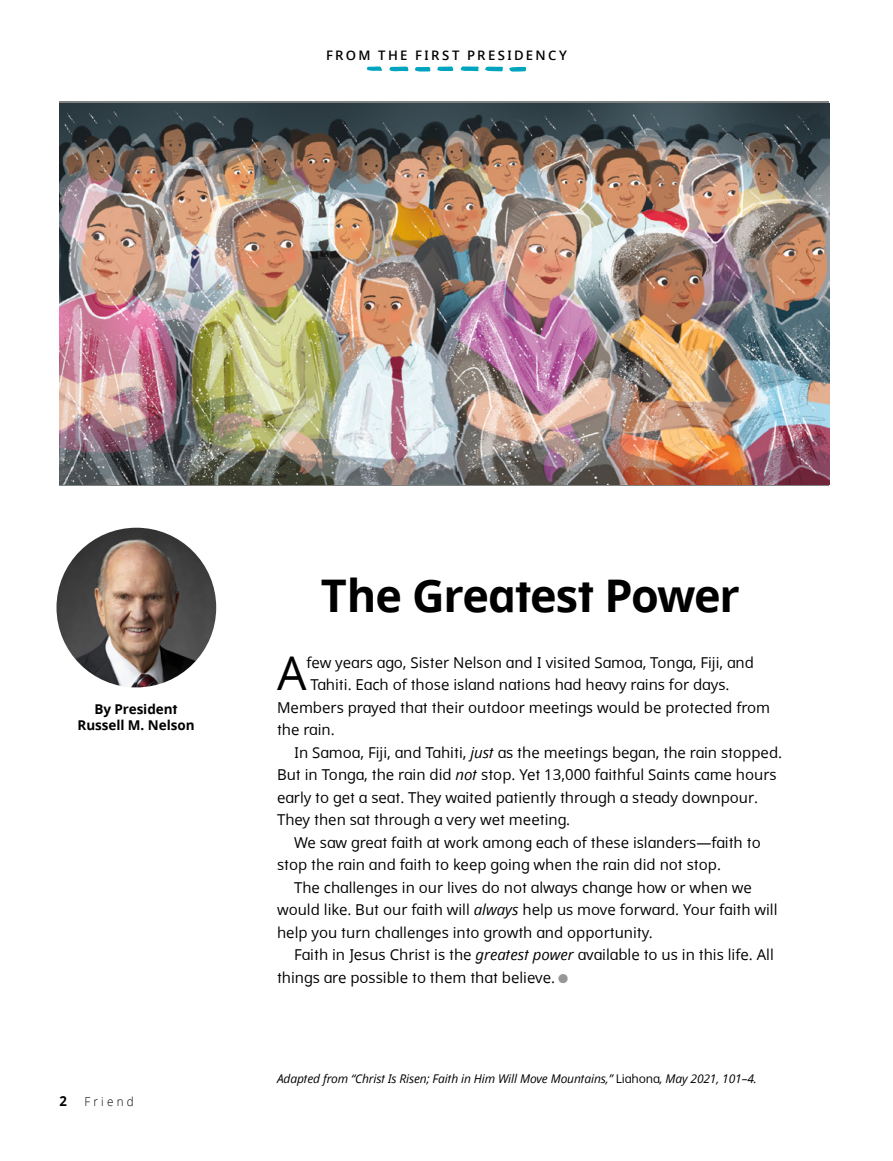
<style>
.page{position:relative;width:893px;height:1161px;background:#fff}
.page>*{position:absolute;margin:0;border:0;box-sizing:border-box;transform-origin:0 0}
.p1_first{font:46.5px "Dots Solidlds Lat";color:#000}
.t1{font:700 45px "Dots Solidlds Lat";letter-spacing:-.03em;color:#000}
.p1{font:15px/22.5px "Dots Solidlds Lat";color:#000}
.p1_first-2{font:15px "Dots Solidlds Lat";color:#000}
.t2{font:700 13.8px "Dots Solidlds Lat";color:#000;scale:.95 1}
.p1_author-name{font:700 13.5px/15.8px "Dots Solidlds Lat";letter-spacing:-.005em;color:#000;text-align:center}
.t3{font:600 13.2px "Dots Solidlds Lat";letter-spacing:.18em;color:#000}
.t4{font:300 12.3px "Dots Solidlds Lat";letter-spacing:.28em;color:#000;scale:.95 1}
.t5{font:italic 12px "Dots Solidlds Lat";letter-spacing:-.01em;color:#000}
.s1{font-style:italic}
.s2{font-family:"Ding P Ilds Dpi";font-size:12.75px;color:#969798}
.s3{font-style:normal}
</style>
<div class="page">
<svg style="left:389px;top:67px;width:19px;height:4px"></svg>
<svg style="left:460px;top:66px;width:19px;height:5px"></svg>
<svg style="left:485px;top:67px;width:18px;height:5px"></svg>
<svg style="left:509px;top:67px;width:17px;height:5px"></svg>
<svg style="left:415px;top:67px;width:15px;height:5px"></svg>
<svg style="left:437px;top:66px;width:16px;height:5px"></svg>
<svg style="left:366px;top:66px;width:16px;height:5px"></svg>
<img style="left:54px;top:525px;width:165px;height:165px;border-radius:83px">
<div style="left:51px;top:522px;width:171px;height:171px;border:5px solid #fff;border-radius:50%"></div>
<img style="left:60px;top:103px;width:769px;height:382px">
<p class="t3" style="left:326px;top:45px;width:242px">FROM THE FIRST PRESIDENCY</p>
<p class="p1_author-name" style="left:78px;top:701px;width:118px">By President<br>Russell M. Nelson</p>
<p class="t2" style="left:60px;top:1090px;width:9px">2</p>
<p class="t4" style="left:84px;top:1092px;width:54px">Friend</p>
<p class="t1" style="left:321px;top:562px;width:421px">The Greatest Power</p>
<p class="p1_first" style="left:277px;top:639px;width:31px">A</p>
<p class="p1_first-2" style="left:306px;top:651px;width:449px">few years ago, Sister Nelson and I visited Samoa, Tonga, Fiji, and</p>
<p class="p1_first-2" style="left:310px;top:674px;width:421px">Tahiti. Each of those island nations had heavy rains for days.</p>
<p class="p1_first-2" style="left:277px;top:696px;width:495px">Members prayed that their outdoor meetings would be protected from</p>
<p class="p1_first-2" style="left:277px;top:719px;width:59px">the rain.</p>
<p class="p1" style="left:277px;top:741px;width:507px;text-indent:17px">In Samoa, Fiji, and Tahiti, <span class="s1">just</span> as the meetings began, the rain stopped.<br>But in Tonga, the rain did <span class="s1">not</span> stop. Yet 13,000 faithful Saints came hours early to get a seat. They waited patiently through a steady downpour.<br>They then sat through a very wet meeting.</p>
<p class="p1" style="left:277px;top:831px;width:485px;text-indent:17px">We saw great faith at work among each of these islanders—faith to stop the rain and faith to keep going when the rain did not stop.</p>
<p class="p1" style="left:277px;top:876px;width:502px;text-indent:17px">The challenges in our lives do not always change how or when we would like. But our faith will <span class="s1">always</span> help us move forward. Your faith will help you turn challenges into growth and opportunity.</p>
<p class="p1" style="left:277px;top:943px;width:498px;text-indent:17px">Faith in Jesus Christ is the <span class="s1">greatest power</span> available to us in this life. All things are possible to them that believe. <span class="s2">●</span></p>
<p class="t5" style="left:277px;top:1070px;width:481px">Adapted from “Christ Is Risen; Faith in Him Will Move Mountains,” <span class="s3">Liahona</span>, May 2021, 101–4.</p>
</div>
